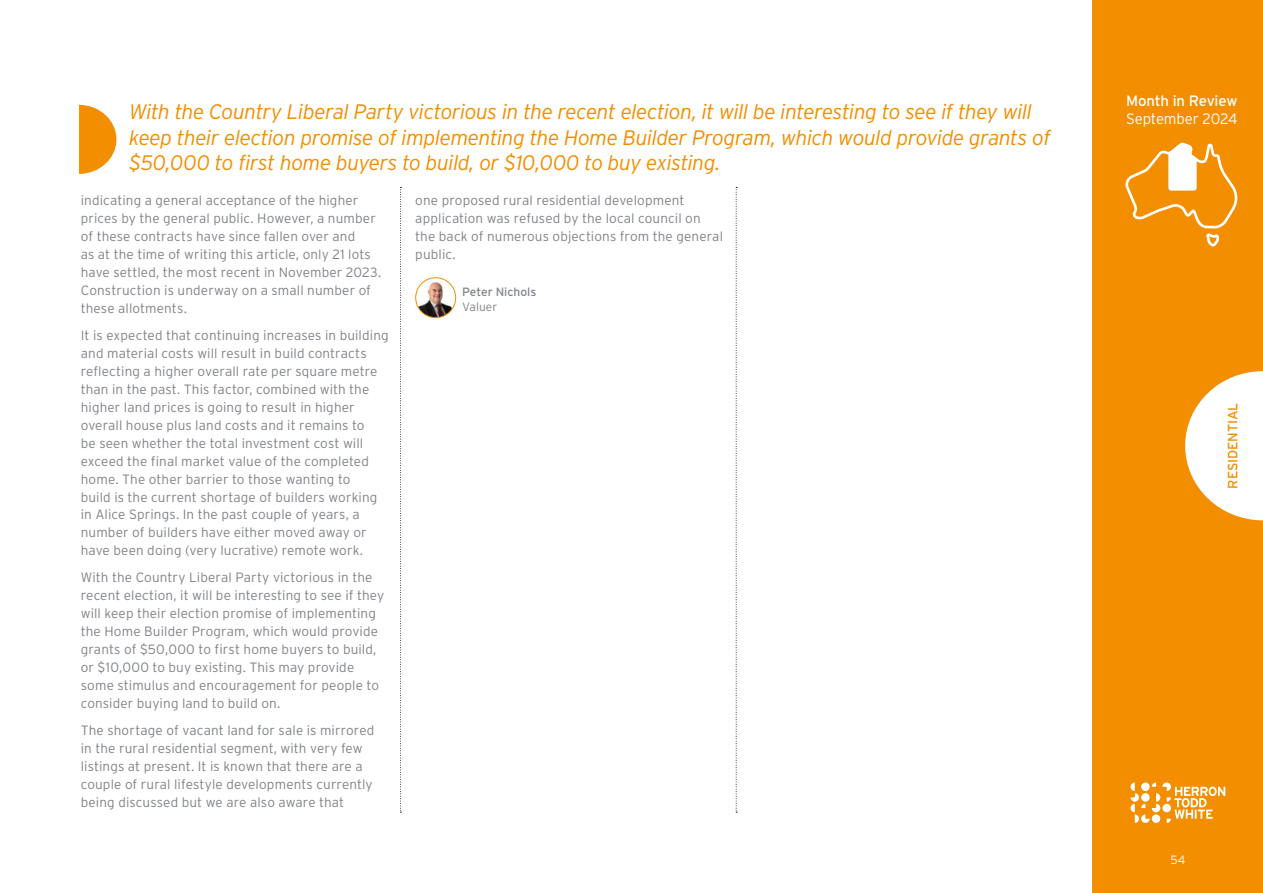
<style>
.page{position:relative;width:1263px;height:893px;background:#fff}
.page>*{position:absolute;margin:0;border:0;box-sizing:border-box;transform-origin:0 0}
.Pullquote{font:italic 300 21px/25.2px "Interstate";letter-spacing:-.025em;color:#f28e00}
.t1{font:15px "Interstate";letter-spacing:-.015em;color:#fff}
.t2{font:300 15px "Interstate";letter-spacing:-.01em;color:#fff}
.Body_Text{font:300 13.5px/18px "Interstate";letter-spacing:.01em;color:#80838a}
.t3{font:13.5px "Interstate";letter-spacing:-.01em;color:#f28e00}
.Byline{font:12px "Interstate";letter-spacing:-.005em;color:#80838a}
.Byline_title{font:300 12px "Interstate";color:#80838a}
.t4{font:300 12px "Interstate";color:#fff}
</style>
<div class="page">
<div style="left:1093px;top:0;width:170px;height:893px;background:#f28e00"></div>
<svg style="left:1185px;top:371px;width:78px;height:149px"></svg>
<svg style="left:1130px;top:782px;width:95px;height:41px"></svg>
<svg style="left:736px;top:187px;width:1px;height:626px"></svg>
<svg style="left:400px;top:187px;width:1px;height:626px"></svg>
<img style="left:416px;top:281px;width:39px;height:37px">
<div style="left:415px;top:277px;width:41px;height:41px;border:1px solid #f28e00;border-radius:50%"></div>
<svg style="left:1125px;top:143px;width:113px;height:103px"></svg>
<svg style="left:79px;top:105px;width:37px;height:69px"></svg>
<p class="Pullquote" style="left:129px;top:99px;width:923px">With the Country Liberal Party victorious in the recent election, it will be interesting to see if they will keep their election promise of implementing the Home Builder Program, which would provide grants of $50,000 to first home buyers to build, or $10,000 to buy existing.</p>
<p class="Body_Text" style="left:81px;top:191px;width:302px">indicating a general acceptance of the higher prices by the general public. However, a number of these contracts have since fallen over and<br>as at the time of writing this article, only 21 lots have settled, the most recent in November 2023.<br>Construction is underway on a small number of these allotments.</p>
<p class="Body_Text" style="left:81px;top:326px;width:309px">It is expected that continuing increases in building and material costs will result in build contracts reflecting a higher overall rate per square metre than in the past. This factor, combined with the higher land prices is going to result in higher overall house plus land costs and it remains to<br>be seen whether the total investment cost will exceed the final market value of the completed home. The other barrier to those wanting to<br>build is the current shortage of builders working in Alice Springs. In the past couple of years, a number of builders have either moved away or have been doing (very lucrative) remote work.</p>
<p class="Body_Text" style="left:81px;top:569px;width:305px">With the Country Liberal Party victorious in the recent election, it will be interesting to see if they will keep their election promise of implementing the Home Builder Program, which would provide grants of $50,000 to first home buyers to build, or $10,000 to buy existing. This may provide some stimulus and encouragement for people to consider buying land to build on.</p>
<p class="Body_Text" style="left:81px;top:722px;width:295px">The shortage of vacant land for sale is mirrored in the rural residential segment, with very few listings at present. It is known that there are a couple of rural lifestyle developments currently being discussed but we are also aware that</p>
<p class="Body_Text" style="left:415px;top:191px;width:309px">one proposed rural residential development application was refused by the local council on the back of numerous objections from the general public.</p>
<p class="Byline" style="left:462px;top:285px;width:76px">Peter Nichols</p>
<p class="Byline_title" style="left:462px;top:300px;width:37px">Valuer</p>
<p class="t1" style="left:1126px;top:92px;width:113px">Month in Review</p>
<p class="t2" style="left:1126px;top:110px;width:113px">September 2024</p>
<p class="t3" style="left:1225px;top:489px;width:87px;rotate:-90deg">RESIDENTIAL</p>
<p class="t4" style="left:1170px;top:853px;width:16px">54</p>
</div>
